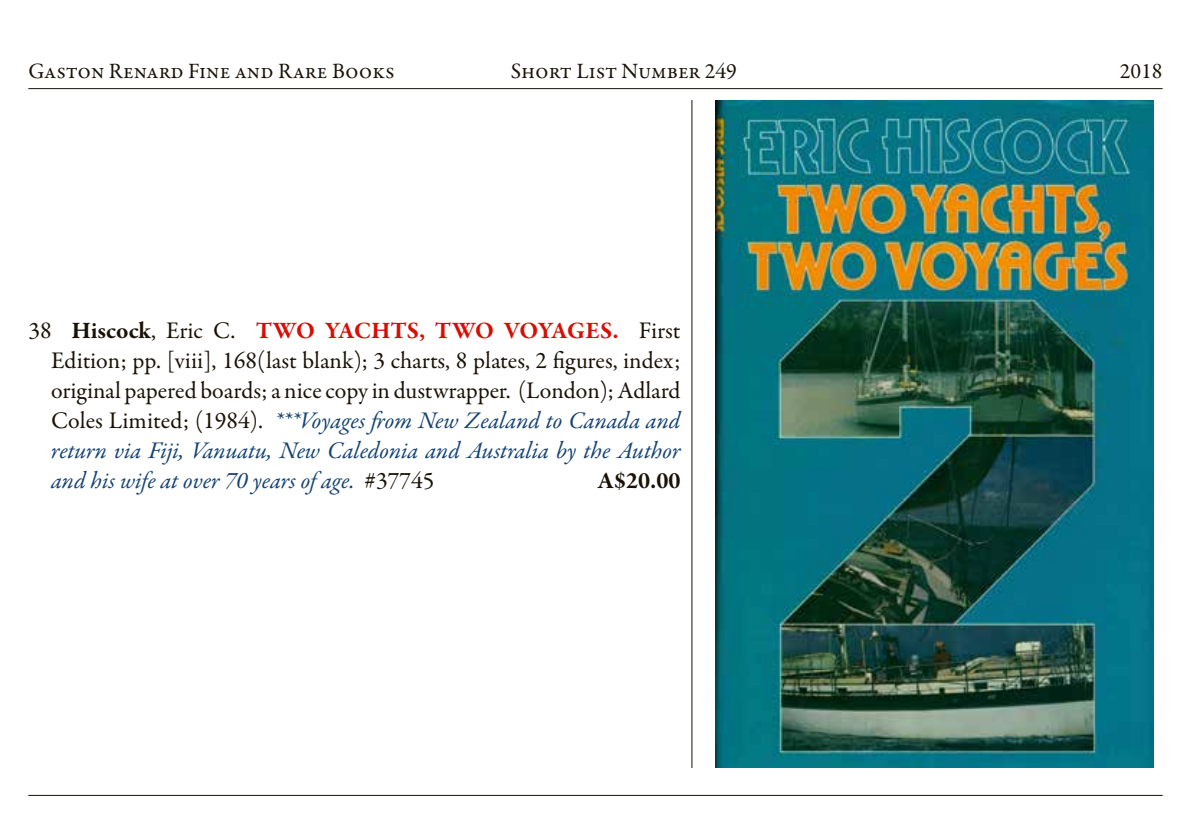
<style>
.page{position:relative;width:1191px;height:840px;background:#fff}
.page>*{position:absolute;margin:0;border:0;box-sizing:border-box;transform-origin:0 0}
.t1{font:24px/30px "Garamond Premr Pro";letter-spacing:-.005em;color:#1a1207;text-align:justify}
.t2{font:700 24px "Garamond Premr Pro";color:#1a1207}
.t3{font:22px "Garamond Premr Pro";color:#1a1207}
.s1{font-weight:700}
.s2{font-weight:700;color:#d80e04}
.s3{font-style:italic;color:#164373}
</style>
<div class="page">
<hr style="left:28px;top:88px;width:1134px;height:1px;background:#1a1207">
<hr style="left:28px;top:794px;width:1134px;height:1px;background:#1a1207">
<hr style="left:691px;top:100px;width:1px;height:667px;background:#1a1207">
<img style="left:715px;top:100px;width:438px;height:667px">
<p class="t3" style="left:28px;top:57px;width:368px">Gaston Renard Fine and Rare Books</p>
<p class="t3" style="left:511px;top:57px;width:228px">Short List Number 249</p>
<p class="t3" style="left:1119px;top:57px;width:44px">2018</p>
<p class="t1" style="left:51px;top:315px;width:631px;text-indent:-23px">38 <span class="s1">Hiscock</span>, Eric C. <span class="s2">TWO YACHTS, TWO VOYAGES.</span> First Edition; pp. [viii], 168(last blank); 3 charts, 8 plates, 2 figures, index; original papered boards; a nice copy in dustwrapper. (London); Adlard Coles Limited; (1984). <span class="s3">***Voyages from New Zealand to Canada and return via Fiji, Vanuatu, New Caledonia and Australia by the Author and his wife at over 70 years of age.</span> #37745</p>
<p class="t2" style="left:598px;top:465px;width:84px">A$20.00</p>
</div>
